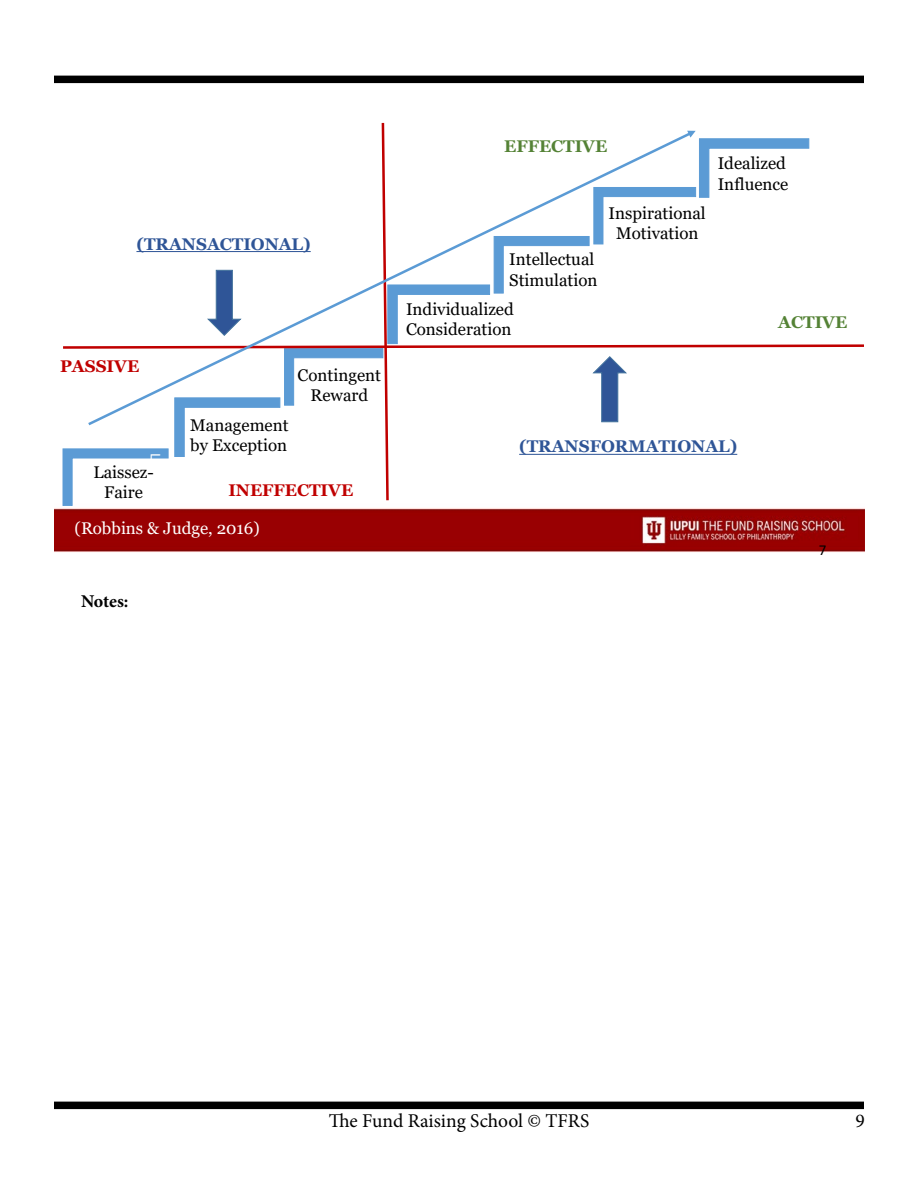
<style>
.page{position:relative;width:918px;height:1188px;background:#fff}
.page>*{position:absolute;margin:0;border:0;box-sizing:border-box;transform-origin:0 0}
.t1{font:19.5px "Minion Pro";color:#000}
.t2{font:700 18px "Minion Pro";letter-spacing:-.01em;color:#000}
.t3{font:16.95px/20.2px "Georgia";color:#000}
.t4{font:700 16.95px "Georgia";color:#2f5597}
.t5{font:16.95px "Georgia";color:#fff}
.t6{font:700 16.95px "Georgia";color:#c00000}
.t7{font:700 16.95px "Georgia";color:#548235}
.t8{font:15.15px "Calibri";color:#fff}
.t9{font:15.15px "Calibri";color:#000}
</style>
<div class="page">
<div style="left:54px;top:76px;width:810px;height:7px;background:#000"></div>
<div style="left:54px;top:1102px;width:810px;height:7px;background:#000"></div>
<img style="left:54px;top:508px;width:810px;height:44px">
<svg style="left:62px;top:122px;width:802px;height:384px"></svg>
<p class="t4" style="left:136px;top:233px;width:176px">(TRANSACTIONAL)</p>
<p class="t6" style="left:60px;top:355px;width:81px">PASSIVE</p>
<p class="t8" style="left:166px;top:453px;width:8px;rotate:90deg">L</p>
<p class="t3" style="left:93px;top:462px;width:62px;text-align:center">Laissez-<br>Faire</p>
<p class="t3" style="left:190px;top:415px;width:100px">Management by Exception</p>
<p class="t3" style="left:298px;top:365px;width:85px;text-align:center">Contingent<br>Reward</p>
<p class="t6" style="left:228px;top:480px;width:126px">INEFFECTIVE</p>
<p class="t5" style="left:75px;top:518px;width:187px">(Robbins &amp; Judge, 2016)</p>
<p class="t2" style="left:81px;top:589px;width:49px">Notes:</p>
<p class="t7" style="left:504px;top:135px;width:105px">EFFECTIVE</p>
<p class="t3" style="left:509px;top:250px;width:90px">Intellectual<br>Stimulation</p>
<p class="t3" style="left:406px;top:300px;width:109px">Individualized<br>Consideration</p>
<p class="t3" style="left:609px;top:203px;width:99px;text-align:center">Inspirational<br>Motivation</p>
<p class="t3" style="left:718px;top:154px;width:72px">Idealized<br>Influence</p>
<p class="t7" style="left:778px;top:311px;width:70px">ACTIVE</p>
<p class="t4" style="left:519px;top:436px;width:220px">(TRANSFORMATIONAL)</p>
<p class="t9" style="left:819px;top:539px;width:9px">7</p>
<p class="t1" style="left:329px;top:1107px;width:262px">The Fund Raising School © TFRS</p>
<p class="t1" style="left:855px;top:1107px;width:11px">9</p>
</div>
